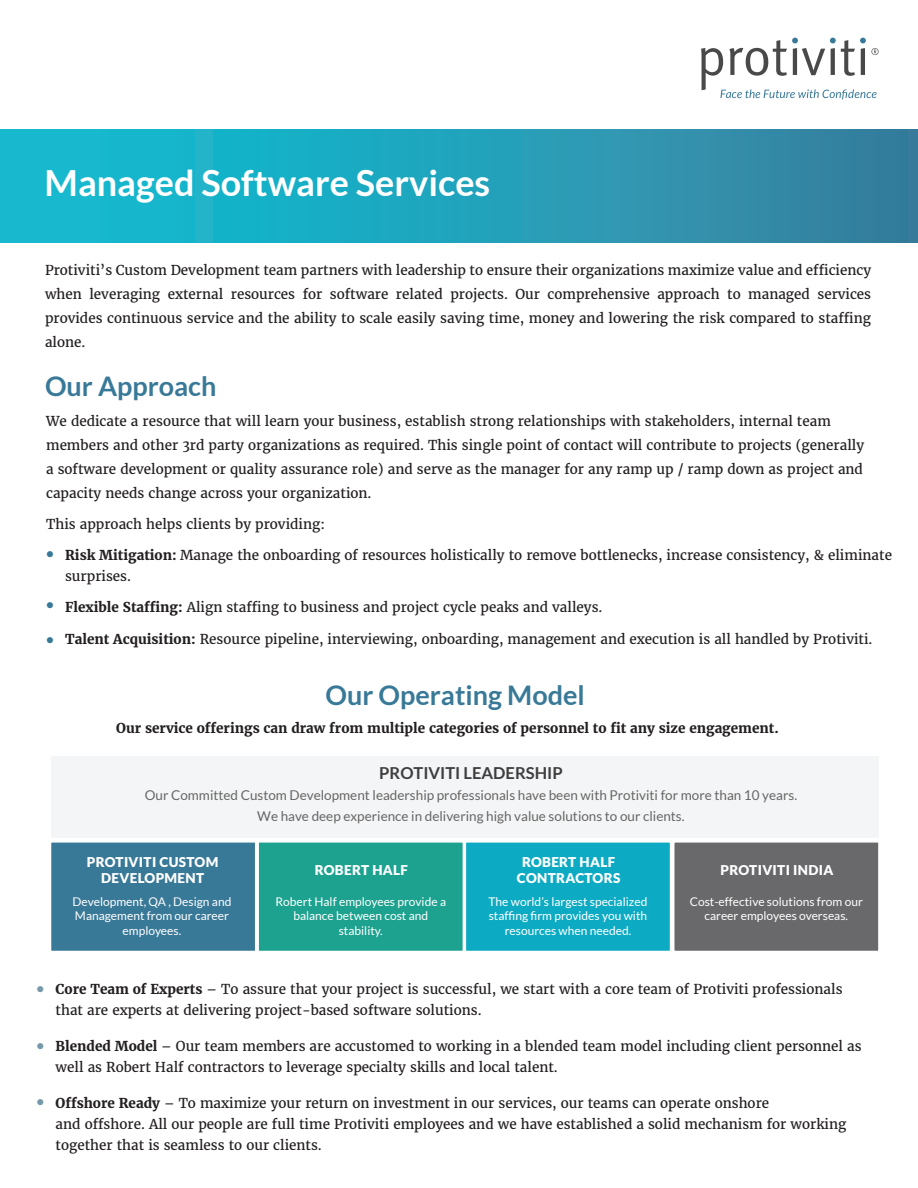
<style>
.page{position:relative;width:918px;height:1188px;background:#fff}
.page>*{position:absolute;margin:0;border:0;box-sizing:border-box;transform-origin:0 0}
.t1{font:700 36px "Lato";color:#fff}
.t2{font:700 27px "Lato";color:#397998}
.t3{font:700 16.5px "Lato";color:#3e3e3f}
.t4{font:13.5px/24px "Merriweather";color:#231f20}
.t5{font:13.5px/21px "Lato";color:#676666;text-align:center}
.t6{font:700 13.5px "Merriweather";color:#231f20}
.t7{font:900 13.5px/16.2px "Lato";letter-spacing:.025em;color:#fff;text-align:center}
.t8{font:12px/14.4px "Lato";color:#fff;text-align:center}
.t9{font:10.5px "Wingdings";color:#7799a9}
.t10{font:10.5px "Wingdings";color:#397998}
.s1{font-weight:700}
</style>
<div class="page">
<div style="left:0;top:129px;width:918px;height:113px;background:linear-gradient(to right,#10c2d6,#38809e)"></div>
<svg style="left:701px;top:38px;width:178px;height:61px"></svg>
<div style="left:51px;top:756px;width:828px;height:81px;background:#f4f5f6"></div>
<div style="left:50px;top:841px;width:206px;height:111px;background:#397998;border:2px solid #fff"></div>
<div style="left:257px;top:841px;width:207px;height:111px;background:#1ea290;border:2px solid #fff"></div>
<div style="left:465px;top:841px;width:206px;height:111px;background:#0dabc3;border:2px solid #fff"></div>
<div style="left:673px;top:841px;width:207px;height:111px;background:#69696c;border:2px solid #fff"></div>
<h1 class="t1" style="left:45px;top:163px;width:447px">Managed Software Services</h1>
<p class="t4" style="left:45px;top:258px;width:828px;text-align:justify">Protiviti’s Custom Development team partners with leadership to ensure their organizations maximize value and efficiency when leveraging external resources for software related projects. Our comprehensive approach to managed services provides continuous service and the ability to scale easily saving time, money and lowering the risk compared to staffing alone.</p>
<h2 class="t2" style="left:45px;top:371px;width:173px">Our Approach</h2>
<p class="t4" style="left:46px;top:409px;width:820px">We dedicate a resource that will learn your business, establish strong relationships with stakeholders, internal team members and other 3rd party organizations as required. This single point of contact will contribute to projects (generally a software development or quality assurance role) and serve as the manager for any ramp up / ramp down as project and capacity needs change across your organization.</p>
<p class="t4" style="left:46px;top:512px;width:280px">This approach helps clients by providing:</p>
<p class="t10" style="left:46px;top:549px;width:9px">●</p>
<p class="t10" style="left:46px;top:600px;width:9px">●</p>
<p class="t10" style="left:46px;top:634px;width:9px">●</p>
<p class="t4" style="left:65px;top:545px;width:828px;line-height:21px"><span class="s1">Risk Mitigation:</span> Manage the onboarding of resources holistically to remove bottlenecks, increase consistency, &amp; eliminate surprises.</p>
<p class="t4" style="left:65px;top:596px;width:539px"><span class="s1">Flexible Staffing:</span> Align staffing to business and project cycle peaks and valleys.</p>
<p class="t4" style="left:65px;top:627px;width:809px"><span class="s1">Talent Acquisition:</span> Resource pipeline, interviewing, onboarding, management and execution is all handled by Protiviti.</p>
<h2 class="t2" style="left:326px;top:680px;width:261px">Our Operating Model</h2>
<p class="t6" style="left:116px;top:720px;width:664px">Our service offerings can draw from multiple categories of personnel to fit any size engagement.</p>
<p class="t3" style="left:379px;top:764px;width:185px">PROTIVITI LEADERSHIP</p>
<p class="t5" style="left:145px;top:785px;width:654px">Our Committed Custom Development leadership professionals have been with Protiviti for more than 10 years.<br>We have deep experience in delivering high value solutions to our clients.</p>
<p class="t7" style="left:87px;top:853px;width:133px">PROTIVITI CUSTOM<br>DEVELOPMENT</p>
<p class="t8" style="left:73px;top:894px;width:160px">Development, QA , Design and<br>Management from our career employees.</p>
<p class="t7" style="left:517px;top:853px;width:105px">ROBERT HALF<br>CONTRACTORS</p>
<p class="t8" style="left:489px;top:894px;width:160px">The world’s largest specialized staffing firm provides you with resources when needed.</p>
<p class="t7" style="left:315px;top:861px;width:95px">ROBERT HALF</p>
<p class="t8" style="left:275px;top:894px;width:172px">Robert Half employees provide a balance between cost and stability.</p>
<p class="t7" style="left:721px;top:861px;width:114px">PROTIVITI INDIA</p>
<p class="t8" style="left:690px;top:894px;width:175px">Cost-effective solutions from our career employees overseas.</p>
<p class="t9" style="left:37px;top:984px;width:9px">●</p>
<p class="t9" style="left:37px;top:1041px;width:9px">●</p>
<p class="t9" style="left:37px;top:1096px;width:9px">●</p>
<p class="t4" style="left:56px;top:979px;width:788px;line-height:21px"><span class="s1">Core Team of Experts</span> – To assure that your project is successful, we start with a core team of Protiviti professionals that are experts at delivering project-based software solutions.</p>
<p class="t4" style="left:56px;top:1036px;width:807px;line-height:21px"><span class="s1">Blended Model</span> – Our team members are accustomed to working in a blended team model including client personnel as well as Robert Half contractors to leverage specialty skills and local talent.</p>
<p class="t4" style="left:56px;top:1093px;width:792px;line-height:21px"><span class="s1">Offshore Ready</span> – To maximize your return on investment in our services, our teams can operate onshore<br>and offshore. All our people are full time Protiviti employees and we have established a solid mechanism for working together that is seamless to our clients.</p>
</div>
